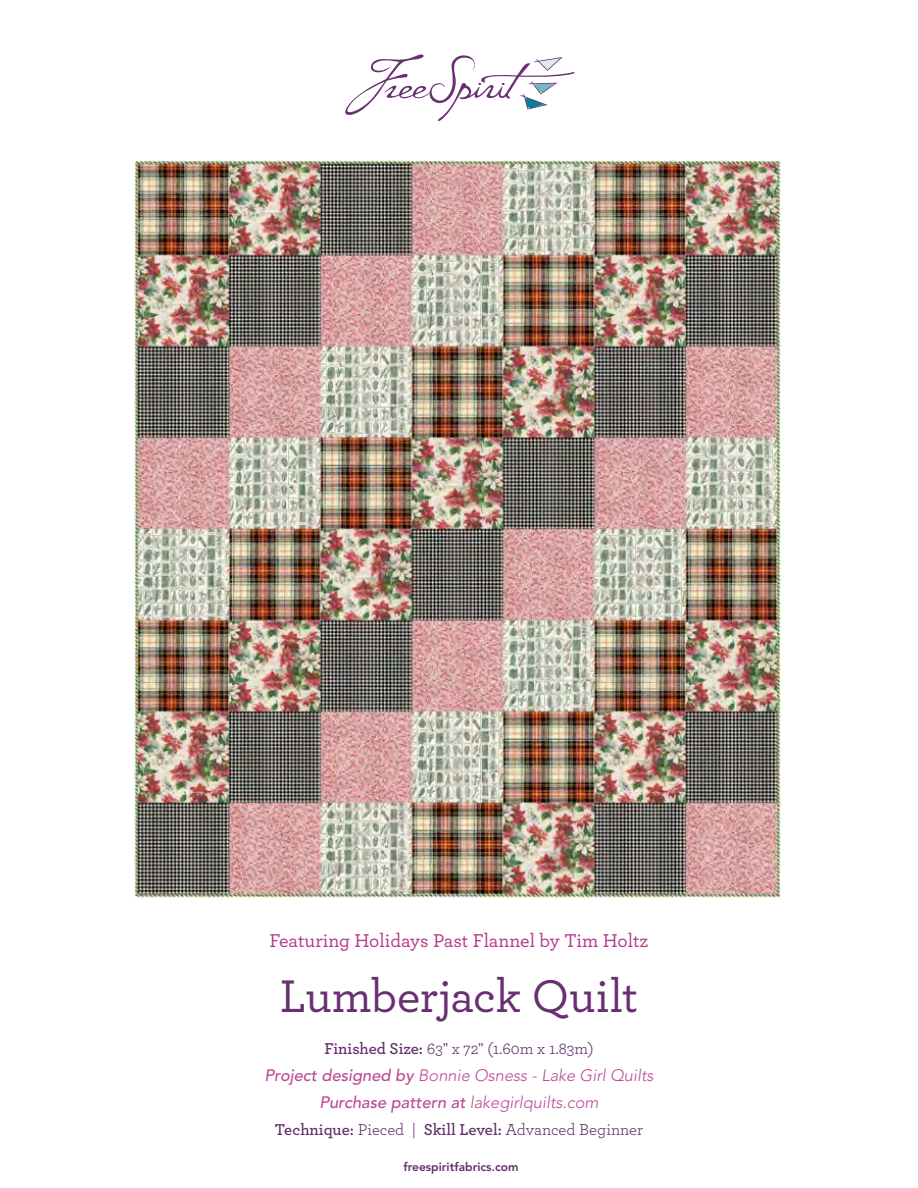
<style>
.page{position:relative;width:918px;height:1188px;background:#fff}
.page>*{position:absolute;margin:0;border:0;box-sizing:border-box;transform-origin:0 0}
.Pattern_Name{font:500 48px "Archer";letter-spacing:-.005em;color:#682f71}
.Featuring_Hot_pink_color{font:500 19.5px "Archer";letter-spacing:-.01em;color:#b5368a}
.Tech_Edited_by{font:italic 300 16.5px "Avenir LT Std";color:#bc4a95}
.CHART_headers{font:16.5px "Archer";color:#632f6c}
.t1{font:800 12px "Avenir LT Std";color:#632f6c}
.s1{font-weight:600}
.s2{font-weight:500}
</style>
<div class="page">
<svg style="left:345px;top:54px;width:230px;height:67px"></svg>
<img style="left:135px;top:160px;width:645px;height:738px">
<p class="Featuring_Hot_pink_color" style="left:270px;top:927px;width:380px">Featuring Holidays Past Flannel by Tim Holtz</p>
<p class="Pattern_Name" style="left:280px;top:962px;width:360px">Lumberjack Quilt</p>
<p class="CHART_headers" style="left:324px;top:1037px;width:271px"><span class="s1">Finished Size:</span> 63" x 72" (1.60m x 1.83m)</p>
<p class="Tech_Edited_by" style="left:264px;top:1065px;width:391px"><span class="s2">Project designed by</span> Bonnie Osness - Lake Girl Quilts</p>
<p class="Tech_Edited_by" style="left:319px;top:1092px;width:281px"><span class="s2">Purchase pattern at</span> lakegirlquilts.com</p>
<p class="CHART_headers" style="left:275px;top:1118px;width:370px"><span class="s1">Technique:</span> Pieced | <span class="s1">Skill Level:</span> Advanced Beginner</p>
<p class="t1" style="left:404px;top:1160px;width:117px">freespiritfabrics.com</p>
</div>
